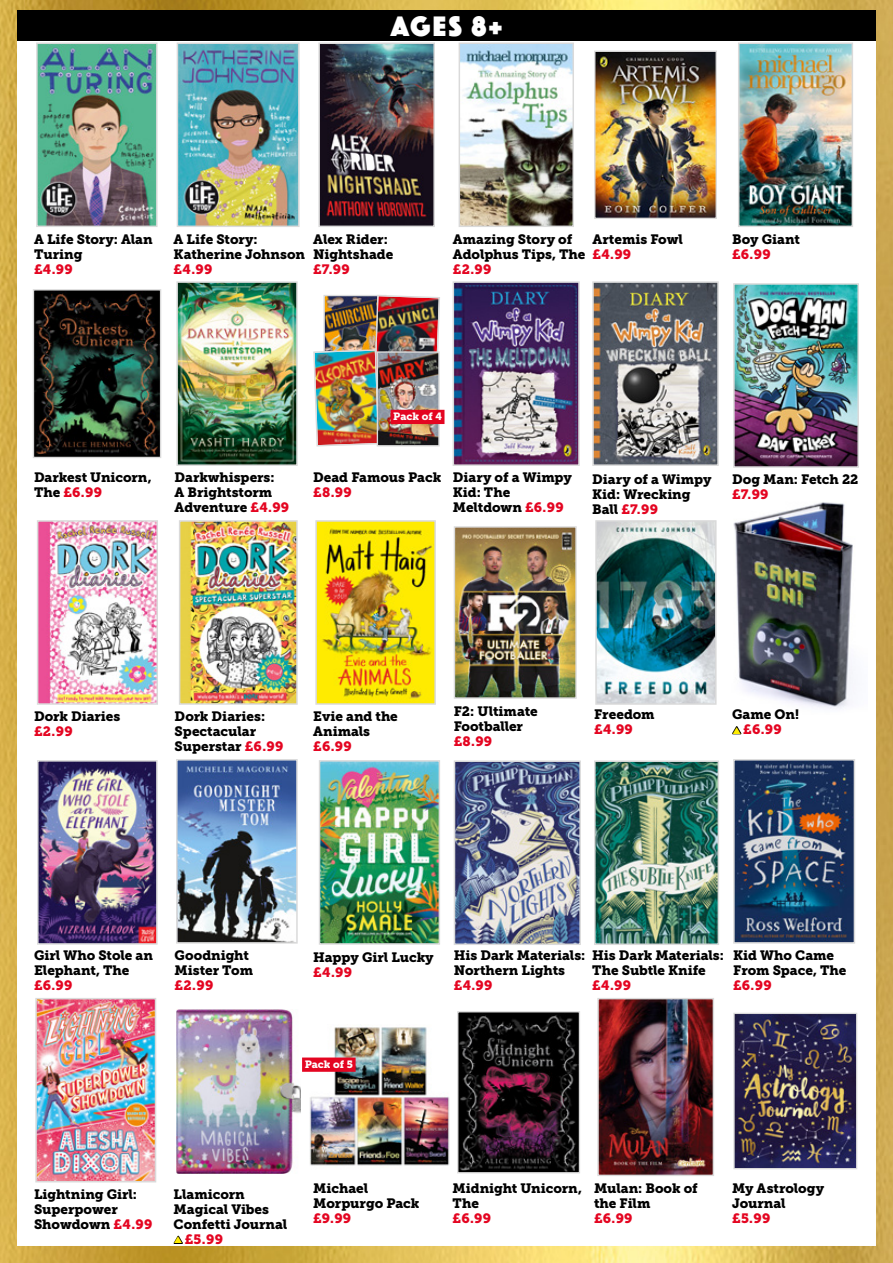
<style>
.page{position:relative;width:893px;height:1263px;background:#fff}
.page>*{position:absolute;margin:0;border:0;box-sizing:border-box;transform-origin:0 0}
.t1{font:29.25px "Phosphate Solid";color:#fff}
.t2{font:13.5px/15px "Museo Slab 900";letter-spacing:-.005em;color:#000}
.t3{font:13.5px "Museo Slab 900";letter-spacing:.02em;color:#e40521}
.t4{font:10.5px "Museo Slab 900";color:#fff}
.s1{color:#e40521}
</style>
<div class="page">
<img style="left:0;top:0;width:893px;height:1263px">
<img style="left:726px;top:494px;width:141px;height:221px">
<div style="left:17px;top:11px;width:859px;height:30px;background:#000"></div>
<img style="left:593px;top:50px;width:125px;height:170px">
<img style="left:35px;top:42px;width:123px;height:186px">
<img style="left:176px;top:42px;width:124px;height:186px">
<img style="left:458px;top:42px;width:117px;height:186px">
<img style="left:452px;top:281px;width:128px;height:186px">
<img style="left:176px;top:281px;width:122px;height:186px">
<img style="left:737px;top:42px;width:117px;height:186px">
<img style="left:32px;top:288px;width:130px;height:171px">
<img style="left:36px;top:519px;width:123px;height:186px">
<svg style="left:591px;top:281px;width:128px;height:186px;background:#83817f"></svg>
<img style="left:732px;top:282px;width:128px;height:186px">
<img style="left:178px;top:519px;width:120px;height:186px">
<img style="left:175px;top:758px;width:123px;height:186px">
<img style="left:453px;top:525px;width:124px;height:174px">
<img style="left:594px;top:519px;width:123px;height:186px">
<img style="left:36px;top:759px;width:122px;height:186px">
<img style="left:35px;top:997px;width:122px;height:186px">
<img style="left:593px;top:760px;width:127px;height:186px">
<img style="left:318px;top:759px;width:123px;height:186px">
<img style="left:453px;top:760px;width:129px;height:186px">
<img style="left:732px;top:758px;width:124px;height:186px">
<img style="left:313px;top:42px;width:128px;height:663px">
<div style="left:391px;top:410px;width:53px;height:14px;background:#e40521"></div>
<img style="left:177px;top:1010px;width:127px;height:163px">
<img style="left:302px;top:1025px;width:154px;height:148px">
<div style="left:302px;top:1057px;width:54px;height:15px;background:#e40521"></div>
<svg style="left:456px;top:1010px;width:125px;height:164px;background:#31242a"></svg>
<img style="left:597px;top:997px;width:118px;height:180px">
<img style="left:733px;top:1012px;width:125px;height:158px">
<svg style="left:733px;top:727px;width:8px;height:7px"></svg>
<svg style="left:174px;top:1236px;width:8px;height:7px"></svg>
<h1 class="t1" style="left:391px;top:5px;width:113px">AGES 8+</h1>
<p class="t2" style="left:34px;top:231px;width:120px">A Life Story: Alan<br>Turing</p>
<p class="t3" style="left:34px;top:261px;width:40px">£4.99</p>
<p class="t2" style="left:174px;top:231px;width:133px">A Life Story:<br>Katherine Johnson</p>
<p class="t3" style="left:174px;top:261px;width:40px">£4.99</p>
<p class="t2" style="left:313px;top:231px;width:82px">Alex Rider:<br>Nightshade</p>
<p class="t3" style="left:313px;top:261px;width:38px">£7.99</p>
<p class="t2" style="left:453px;top:231px;width:134px">Amazing Story of<br>Adolphus Tips, The</p>
<p class="t3" style="left:453px;top:261px;width:40px">£2.99</p>
<p class="t2" style="left:592px;top:231px;width:92px">Artemis Fowl</p>
<p class="t3" style="left:592px;top:246px;width:40px">£4.99</p>
<p class="t2" style="left:732px;top:231px;width:69px">Boy Giant</p>
<p class="t3" style="left:732px;top:246px;width:40px">£6.99</p>
<p class="t4" style="left:393px;top:411px;width:50px">Pack of 4</p>
<p class="t2" style="left:34px;top:470px;width:119px">Darkest Unicorn,<br>The <span class="s1">£6.99</span></p>
<p class="t2" style="left:175px;top:470px;width:116px">Darkwhispers:<br>A Brightstorm<br>Adventure <span class="s1">£4.99</span></p>
<p class="t2" style="left:313px;top:470px;width:129px">Dead Famous Pack</p>
<p class="t3" style="left:313px;top:485px;width:40px">£8.99</p>
<p class="t2" style="left:453px;top:470px;width:121px">Diary of a Wimpy<br>Kid: The<br>Meltdown <span class="s1">£6.99</span></p>
<p class="t2" style="left:592px;top:472px;width:121px">Diary of a Wimpy<br>Kid: Wrecking<br>Ball <span class="s1">£7.99</span></p>
<p class="t2" style="left:732px;top:472px;width:128px">Dog Man: Fetch 22</p>
<p class="t3" style="left:732px;top:487px;width:38px">£7.99</p>
<p class="t2" style="left:34px;top:709px;width:88px">Dork Diaries</p>
<p class="t3" style="left:34px;top:724px;width:40px">£2.99</p>
<p class="t2" style="left:175px;top:709px;width:110px">Dork Diaries:<br>Spectacular<br>Superstar <span class="s1">£6.99</span></p>
<p class="t2" style="left:313px;top:709px;width:86px">Evie and the<br>Animals</p>
<p class="t3" style="left:313px;top:739px;width:40px">£6.99</p>
<p class="t2" style="left:454px;top:704px;width:85px">F2: Ultimate<br>Footballer</p>
<p class="t3" style="left:454px;top:734px;width:40px">£8.99</p>
<p class="t2" style="left:594px;top:707px;width:62px">Freedom</p>
<p class="t3" style="left:594px;top:722px;width:40px">£4.99</p>
<p class="t2" style="left:732px;top:707px;width:68px">Game On!</p>
<p class="t3" style="left:743px;top:722px;width:40px">£6.99</p>
<p class="t2" style="left:34px;top:948px;width:120px">Girl Who Stole an<br>Elephant, The</p>
<p class="t3" style="left:34px;top:977px;width:40px">£6.99</p>
<p class="t2" style="left:175px;top:948px;width:80px">Goodnight<br>Mister Tom</p>
<p class="t3" style="left:175px;top:977px;width:40px">£2.99</p>
<p class="t2" style="left:313px;top:949px;width:122px">Happy Girl Lucky</p>
<p class="t3" style="left:313px;top:964px;width:40px">£4.99</p>
<p class="t2" style="left:454px;top:948px;width:133px">His Dark Materials:<br>Northern Lights</p>
<p class="t3" style="left:454px;top:977px;width:40px">£4.99</p>
<p class="t2" style="left:592px;top:948px;width:133px">His Dark Materials:<br>The Subtle Knife</p>
<p class="t3" style="left:592px;top:977px;width:40px">£4.99</p>
<p class="t2" style="left:733px;top:948px;width:115px">Kid Who Came<br>From Space, The</p>
<p class="t3" style="left:733px;top:977px;width:40px">£6.99</p>
<p class="t4" style="left:305px;top:1058px;width:50px">Pack of 5</p>
<p class="t2" style="left:34px;top:1187px;width:120px">Lightning Girl:<br>Superpower<br>Showdown <span class="s1">£4.99</span></p>
<p class="t2" style="left:174px;top:1187px;width:115px">Llamicorn<br>Magical Vibes<br>Confetti Journal</p>
<p class="t3" style="left:185px;top:1231px;width:40px">£5.99</p>
<p class="t2" style="left:313px;top:1180px;width:108px">Michael<br>Morpurgo Pack</p>
<p class="t3" style="left:313px;top:1210px;width:40px">£9.99</p>
<p class="t2" style="left:453px;top:1180px;width:131px">Midnight Unicorn,<br>The</p>
<p class="t3" style="left:453px;top:1210px;width:40px">£6.99</p>
<p class="t2" style="left:594px;top:1180px;width:105px">Mulan: Book of the Film</p>
<p class="t3" style="left:594px;top:1210px;width:40px">£6.99</p>
<p class="t2" style="left:732px;top:1180px;width:94px">My Astrology<br>Journal</p>
<p class="t3" style="left:732px;top:1210px;width:40px">£5.99</p>
</div>
